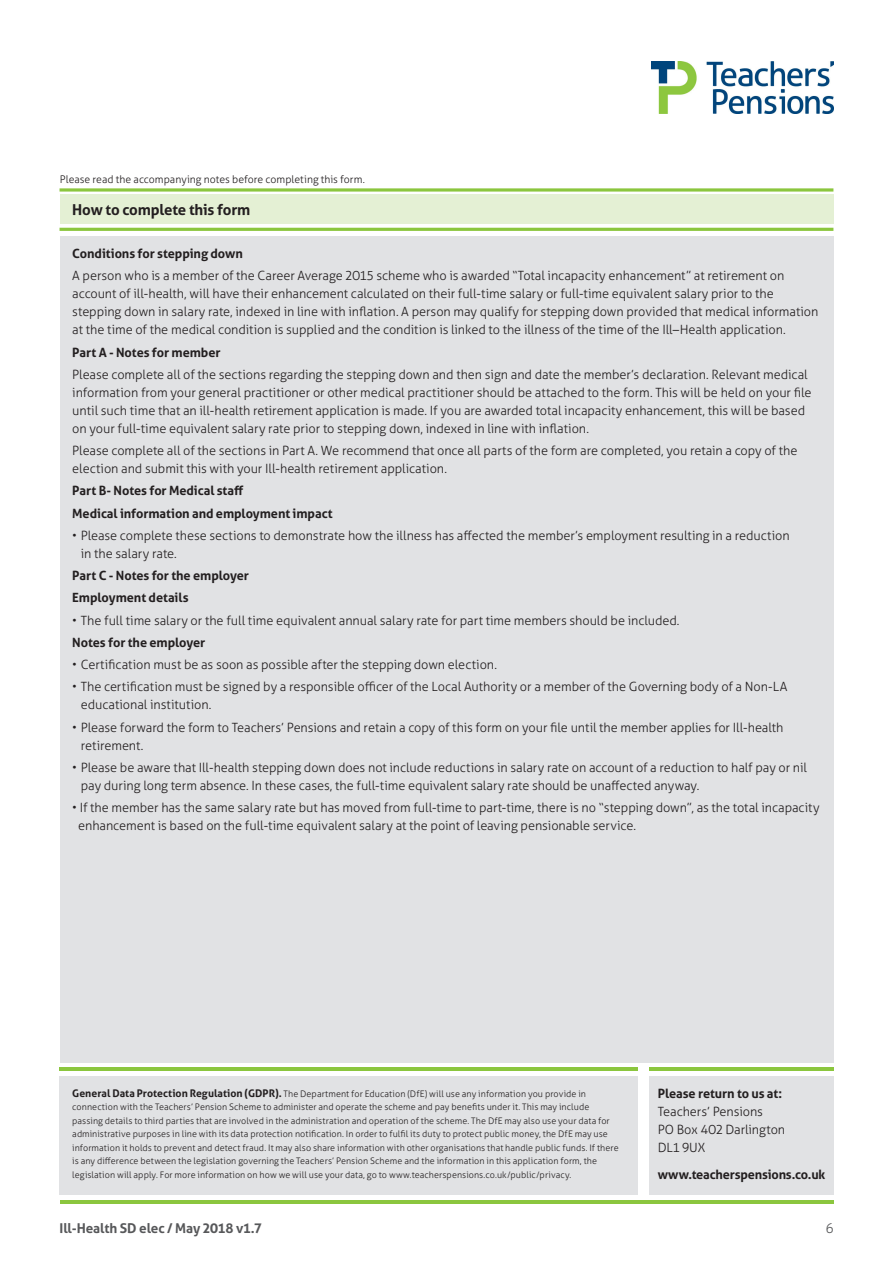
<style>
.page{position:relative;width:893px;height:1263px;background:#fff}
.page>*{position:absolute;margin:0;border:0;box-sizing:border-box;transform-origin:0 0}
.t1{font:700 15px "Aller";letter-spacing:-.015em;color:#231f20}
.t2{font:700 13.5px "Aller";letter-spacing:-.005em;color:#57585a}
.t3{font:300 13.5px "Aller";color:#57585a}
.t4{font:300 12.75px/18px "Aller";letter-spacing:-.005em;color:#231f20}
.t5{font:700 12.75px "Aller";letter-spacing:-.005em;color:#231f20}
.t6{font:300 10.5px "Aller";color:#231f20}
.Data_Protection_Text{font:300 9px/13.5px "Aller";letter-spacing:.01em;color:#231f20}
.s1{font-weight:700;font-size:10.5px}
.s2{font-weight:700}
</style>
<div class="page">
<hr style="left:60px;top:1200px;width:773px;height:3px;background:#8bc63e">
<img style="left:652px;top:61px;width:181px;height:52px">
<div style="left:60px;top:195px;width:773px;height:29px;background:#e4f0d4"></div>
<svg style="left:60px;top:188px;width:773px;height:4px;background:#a2d164"></svg>
<hr style="left:60px;top:228px;width:773px;height:3px;background:#8bc63e">
<div style="left:60px;top:236px;width:773px;height:826px;background:#e1e2e4"></div>
<div style="left:60px;top:1076px;width:578px;height:119px;background:#e1e2e4"></div>
<div style="left:649px;top:1076px;width:184px;height:119px;background:#e1e2e4"></div>
<hr style="left:60px;top:1067px;width:578px;height:4px;background:#8bc63e">
<hr style="left:649px;top:1067px;width:184px;height:4px;background:#8bc63e">
<p class="t6" style="left:60px;top:173px;width:306px">Please read the accompanying notes before completing this form.</p>
<p class="t1" style="left:72px;top:200px;width:180px">How to complete this form</p>
<p class="t5" style="left:72px;top:246px;width:172px">Conditions for stepping down</p>
<p class="t4" style="left:72px;top:267px;width:748px">A person who is a member of the Career Average 2015 scheme who is awarded “Total incapacity enhancement” at retirement on account of ill-health, will have their enhancement calculated on their full-time salary or full-time equivalent salary prior to the stepping down in salary rate, indexed in line with inflation. A person may qualify for stepping down provided that medical information at the time of the medical condition is supplied and the condition is linked to the illness of the time of the Ill–Health application.</p>
<p class="t5" style="left:72px;top:344px;width:150px">Part A - Notes for member</p>
<p class="t4" style="left:72px;top:365px;width:741px">Please complete all of the sections regarding the stepping down and then sign and date the member’s declaration. Relevant medical information from your general practitioner or other medical practitioner should be attached to the form. This will be held on your file until such time that an ill-health retirement application is made. If you are awarded total incapacity enhancement, this will be based on your full-time equivalent salary rate prior to stepping down, indexed in line with inflation.</p>
<p class="t4" style="left:72px;top:441px;width:727px">Please complete all of the sections in Part A. We recommend that once all parts of the form are completed, you retain a copy of the election and submit this with your Ill-health retirement application.</p>
<p class="t5" style="left:72px;top:483px;width:173px">Part B- Notes for Medical staff</p>
<p class="t5" style="left:72px;top:505px;width:262px">Medical information and employment impact</p>
<p class="t4" style="left:81px;top:526px;width:710px;text-indent:-9px">• Please complete these sections to demonstrate how the illness has affected the member’s employment resulting in a reduction in the salary rate.</p>
<p class="t5" style="left:72px;top:568px;width:178px">Part C - Notes for the employer</p>
<p class="t5" style="left:72px;top:590px;width:118px">Employment details</p>
<p class="t4" style="left:72px;top:611px;width:609px">• The full time salary or the full time equivalent annual salary rate for part time members should be included.</p>
<p class="t5" style="left:72px;top:634px;width:135px">Notes for the employer</p>
<p class="t4" style="left:72px;top:656px;width:426px">• Certification must be as soon as possible after the stepping down election.</p>
<p class="t4" style="left:81px;top:678px;width:708px;text-indent:-9px">• The certification must be signed by a responsible officer of the Local Authority or a member of the Governing body of a Non-LA educational institution.</p>
<p class="t4" style="left:81px;top:718px;width:704px;text-indent:-9px">• Please forward the form to Teachers’ Pensions and retain a copy of this form on your file until the member applies for Ill-health retirement.</p>
<p class="t4" style="left:81px;top:758px;width:728px;text-indent:-9px">• Please be aware that Ill-health stepping down does not include reductions in salary rate on account of a reduction to half pay or nil pay during long term absence. In these cases, the full-time equivalent salary rate should be unaffected anyway.</p>
<p class="t4" style="left:78px;top:799px;width:743px;text-indent:-6px">• If the member has the same salary rate but has moved from full-time to part-time, there is no “stepping down”, as the total incapacity enhancement is based on the full-time equivalent salary at the point of leaving pensionable service.</p>
<p class="Data_Protection_Text" style="left:72px;top:1087px;width:548px"><span class="s1">General Data Protection Regulation (GDPR).</span> The Department for Education (DfE) will use any information you provide in connection with the Teachers’ Pension Scheme to administer and operate the scheme and pay benefits under it. This may include passing details to third parties that are involved in the administration and operation of the scheme. The DfE may also use your data for administrative purposes in line with its data protection notification. In order to fulfil its duty to protect public money, the DfE may use information it holds to prevent and detect fraud. It may also share information with other organisations that handle public funds. If there is any difference between the legislation governing the Teachers’ Pension Scheme and the information in this application form, the legislation will apply. For more information on how we will use your data, go to www.teacherspensions.co.uk/public/privacy.</p>
<p class="t4" style="left:658px;top:1085px;width:129px"><span class="s2">Please return to us at:<br></span>Teachers’ Pensions<br>PO Box 402 Darlington<br>DL1 9UX</p>
<p class="t5" style="left:658px;top:1166px;width:169px">www.teacherspensions.co.uk</p>
<p class="t2" style="left:60px;top:1220px;width:204px">Ill-Health SD elec / May 2018 v1.7</p>
<p class="t3" style="left:826px;top:1220px;width:9px">6</p>
</div>
